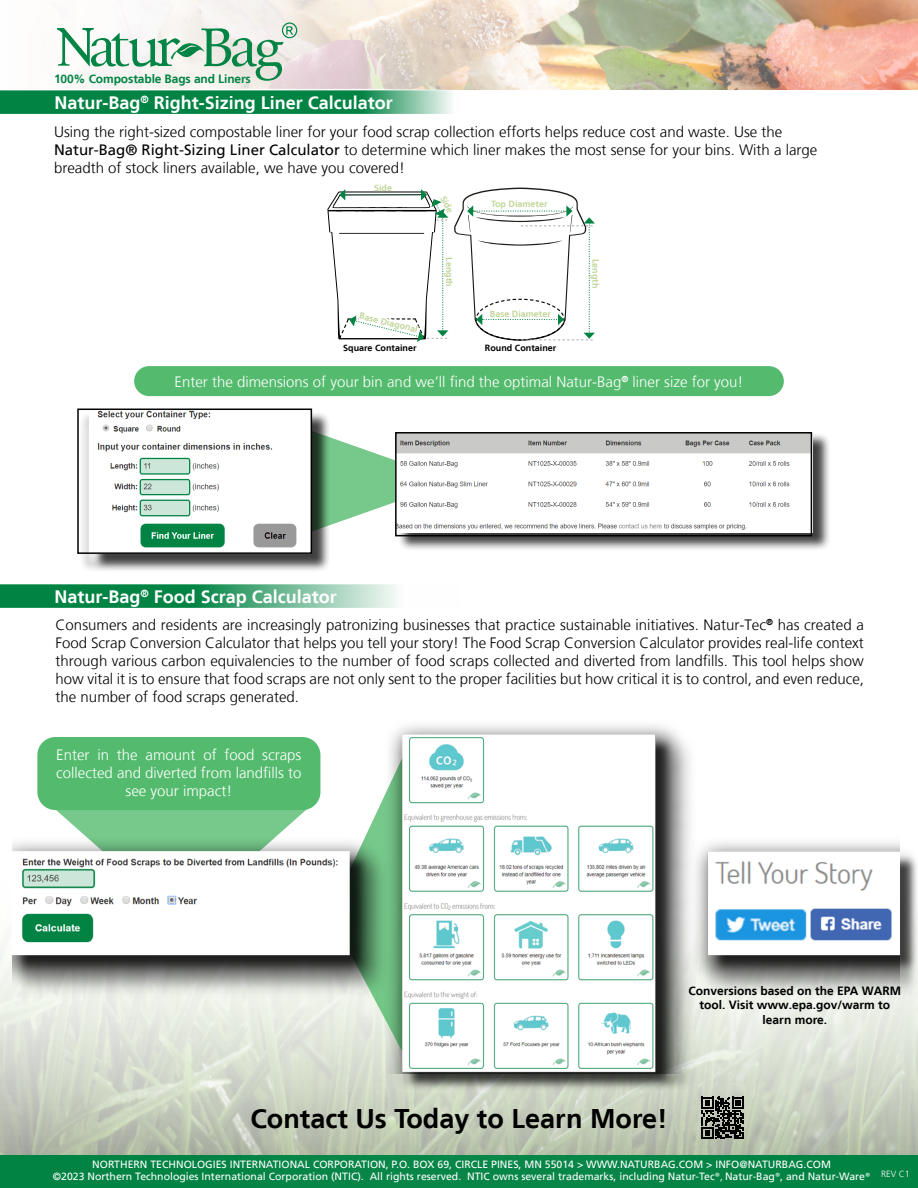
<style>
.page{position:relative;width:918px;height:1188px;background:#fff}
.page>*{position:absolute;margin:0;border:0;box-sizing:border-box;transform-origin:0 0}
.t1{font:700 27px "Frutiger LT";color:#000}
.t2{font:700 18px "Frutiger LT";color:#fff}
.t3{font:300 15px/18px "Frutiger LT";color:#000}
.t4{font:300 15px/18px "Frutiger LT";color:#fff;text-align:center}
.t5{font:700 12px/14.4px "Frutiger LT";color:#000;text-align:center}
.Sub_Head{font:700 12px "Frutiger LT";letter-spacing:-.01em;color:#008343}
.Address{font:10.5px "Frutiger LT";color:#fff}
.t6{font:700 9px "Frutiger LT";color:#c2d69a}
.t7{font:700 9px "Frutiger LT";color:#000}
.t8{font:300 9px "Frutiger LT";color:#fff}
.s1{font-weight:400}
.s2{font-family:"Calibri"}
</style>
<div class="page">
<img style="left:0;top:945px;width:918px;height:210px">
<svg style="left:331px;top:437px;width:66px;height:100px"></svg>
<div style="left:80px;top:411px;width:251px;height:162px;background:#000;opacity:.75"></div>
<img style="left:90px;top:412px;width:219px;height:139px">
<div style="left:77px;top:409px;width:235px;height:145px;border:2px solid #000"></div>
<div style="left:134px;top:366px;width:650px;height:30px;background:#54bb6e;border-radius:15px"></div>
<div style="left:397px;top:432px;width:434px;height:119px;background:#000;opacity:.75"></div>
<img style="left:398px;top:435px;width:411px;height:98px">
<svg style="left:327px;top:188px;width:268px;height:154px"></svg>
<div style="left:0;top:1155px;width:918px;height:33px;background:#008343"></div>
<svg style="left:132px;top:1092px;width:673px;height:63px;background:#c1c9b6"></svg>
<img style="left:92px;top:0;width:826px;height:89px">
<svg style="left:57px;top:22px;width:240px;height:59px"></svg>
<svg style="left:702px;top:1097px;width:42px;height:42px;background:#444741"></svg>
<svg style="left:0;top:89px;width:462px;height:25px;background:#2a9761"></svg>
<div style="left:15px;top:726px;width:903px;height:366px;background:#000;opacity:.75"></div>
<img style="left:12px;top:725px;width:888px;height:349px">
<div style="left:37px;top:737px;width:283px;height:73px;background:#54bb6e;border-radius:18px"></div>
<svg style="left:0;top:584px;width:398px;height:24px;background:#42a373"></svg>
<div style="left:395px;top:432px;width:417px;height:104px;border:2px solid #000"></div>
<p class="Sub_Head" style="left:54px;top:72px;width:198px">100% Compostable Bags and Liners</p>
<p class="t2" style="left:55px;top:92px;width:340px">Natur-Bag<sup>®</sup> Right-Sizing Liner Calculator</p>
<p class="t3" style="left:54px;top:123px;width:730px">Using the right-sized compostable liner for your food scrap collection efforts helps reduce cost and waste. Use the</p>
<p class="t3" style="left:54px;top:141px;width:765px"><span class="s1">Natur-Bag® Right-Sizing Liner Calculator</span> to determine which liner makes the most sense for your bins. With a large breadth of stock liners available, we have you covered!</p>
<p class="t6" style="left:374px;top:183px;width:20px">Side</p>
<p class="t6" style="left:361px;top:310px;width:62px;rotate:14deg">Base Diagonal</p>
<p class="t7" style="left:343px;top:343px;width:75px">Square Container</p>
<p class="t6" style="left:448px;top:194px;width:20px;rotate:64deg">Side</p>
<p class="t6" style="left:454px;top:257px;width:31px;rotate:90deg">Length</p>
<p class="t6" style="left:491px;top:199px;width:58px">Top Diameter</p>
<p class="t6" style="left:490px;top:309px;width:63px">Base Diameter</p>
<p class="t7" style="left:485px;top:343px;width:73px">Round Container</p>
<p class="t6" style="left:601px;top:259px;width:31px;rotate:90deg">Length</p>
<p class="t4" style="left:175px;top:373px;width:570px">Enter the dimensions of your bin and we’ll find the optimal Natur-Bag<sup>®</sup> liner size for you!</p>
<p class="t2" style="left:55px;top:586px;width:284px">Natur-Bag<sup>®</sup> Food Scrap Calculator</p>
<p class="t3" style="left:56px;top:616px;width:810px;text-align:justify">Consumers and residents are increasingly patronizing businesses that practice sustainable initiatives. Natur-Tec<sup>®</sup> has created a Food Scrap Conversion Calculator that helps you tell your story! The Food Scrap Conversion Calculator provides real-life context through various carbon equivalencies to the number of food scraps collected and diverted from landfills. This tool helps show how vital it is to ensure that food scraps are not only sent to the proper facilities but how critical it is to control, and even reduce, the number of food scraps generated.</p>
<p class="t4" style="left:56px;top:747px;width:247px">Enter in the amount of food scraps collected and diverted from landfills to see your impact!</p>
<p class="t5" style="left:689px;top:984px;width:214px">Conversions based on the EPA WARM tool. Visit www.epa.gov/warm to learn more.</p>
<p class="t1" style="left:250px;top:1103px;width:419px">Contact Us Today to Learn More!</p>
<p class="Address" style="left:92px;top:1158px;width:740px">NORTHERN TECHNOLOGIES INTERNATIONAL CORPORATION, P.O. BOX 69, CIRCLE PINES, MN 55014 &gt; WWW.NATURBAG.COM &gt; INFO@NATURBAG.COM</p>
<p class="Address" style="left:53px;top:1170px;width:819px">©2023 Northern Technologies International Corporation (NTIC). All rights reserved. NTIC owns several trademarks, including Natur-Tec<span class="s2">®,</span> Natur-Bag<span class="s2">®</span>, and Natur-Ware<span class="s2">®</span></p>
<p class="t8" style="left:881px;top:1169px;width:30px">REV C1</p>
</div>
